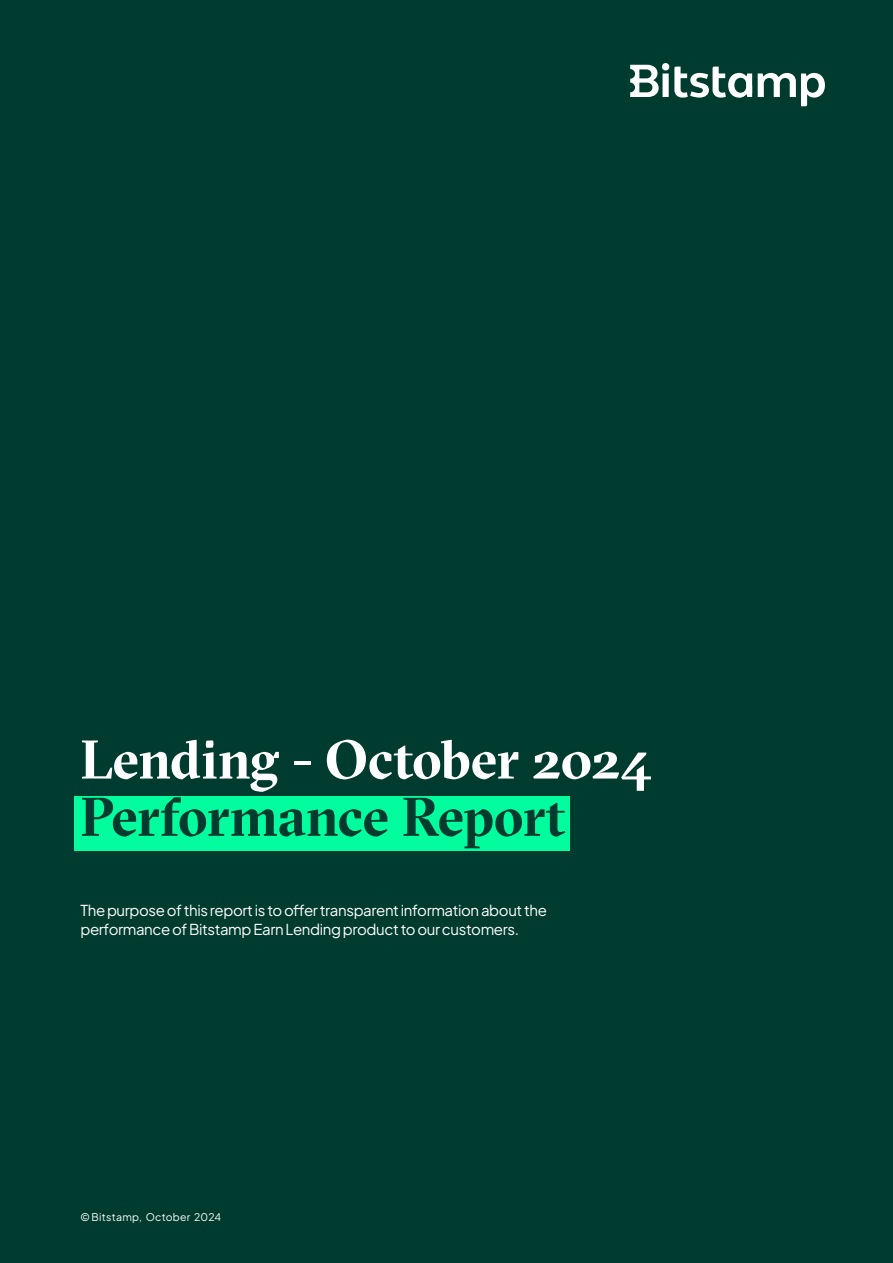
<style>
.page{position:relative;width:893px;height:1263px;background:#003b2f}
.page>*{position:absolute;margin:0;border:0;box-sizing:border-box;transform-origin:0 0}
.t1{font:700 54.3px "GT Sectra Fine";letter-spacing:-.02em;color:#fff}
.t2{font:700 54.3px "GT Sectra Fine";letter-spacing:-.015em;color:#003b2f}
.t3{font:15px/19.4px "Plus Jakarta Sans";letter-spacing:-.025em;color:#fff}
.t4{font:10.5px "Plus Jakarta Sans";letter-spacing:.025em;color:#fff}
</style>
<div class="page">
<svg style="left:758px;top:73px;width:67px;height:33px"></svg>
<svg style="left:630px;top:63px;width:122px;height:35px"></svg>
<div style="left:74px;top:796px;width:496px;height:54px;background:#03fc9e"></div>
<h1 class="t1" style="left:80px;top:727px;width:573px">Lending - October 2024</h1>
<h1 class="t2" style="left:80px;top:785px;width:487px">Performance Report</h1>
<p class="t3" style="left:80px;top:899px;width:468px">The purpose of this report is to offer transparent information about the performance of Bitstamp Earn Lending product to our customers.</p>
<p class="t4" style="left:80px;top:1209px;width:142px">© Bitstamp, October 2024</p>
</div>
